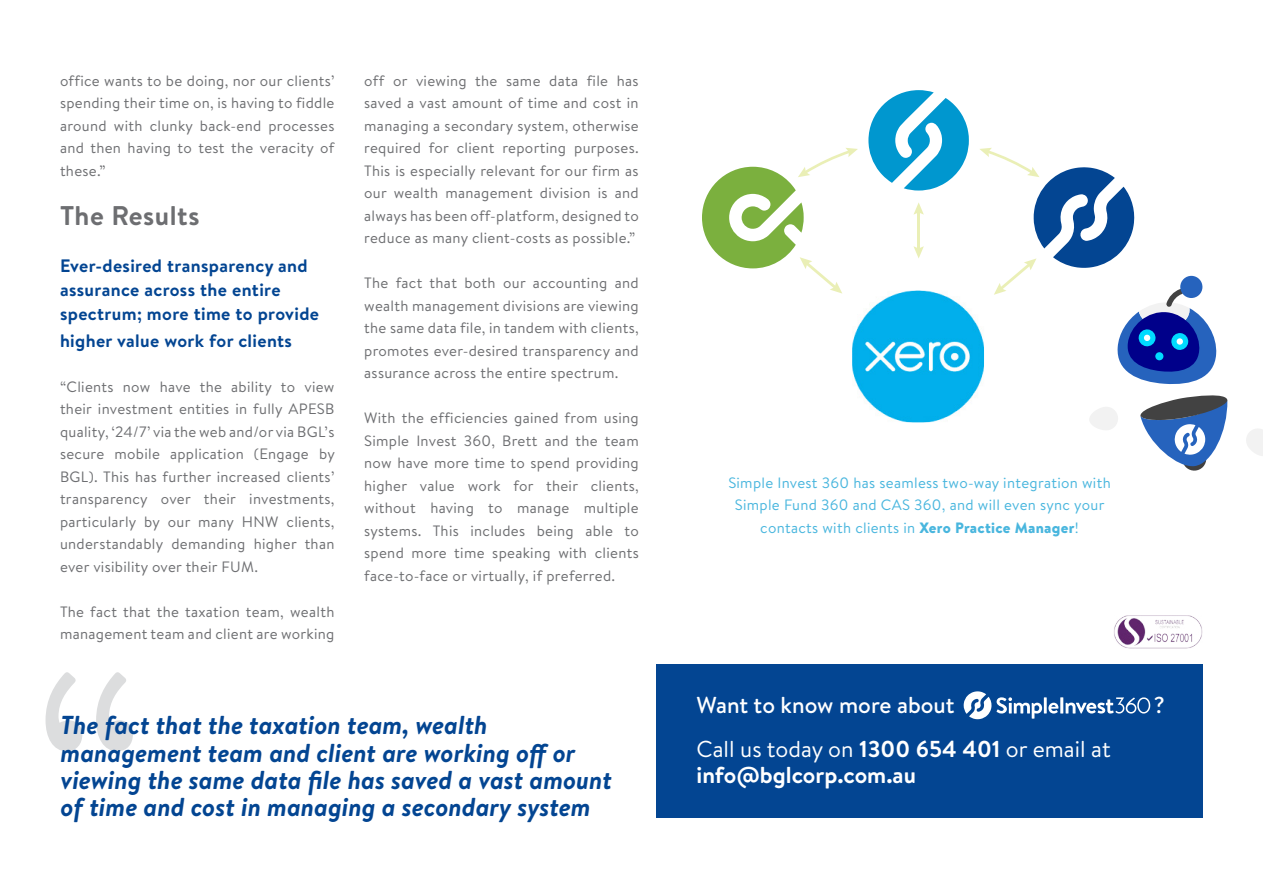
<style>
.page{position:relative;width:1263px;height:893px;background:#fff}
.page>*{position:absolute;margin:0;border:0;box-sizing:border-box;transform-origin:0 0}
.t1{font:280.95px "Brandon Text";color:#dcddde}
.t2{font:700 27px "Brandon Text";letter-spacing:.02em;color:#6d6e71}
.t3{font:italic 700 25.95px/27.2px "Brandon Text";color:#034592}
.t4{font:700 23.1px/25.8px "Brandon Text";color:#fff}
.t5{font:500 23.1px "Brandon Text";color:#fff}
.t6{font:700 18px/24px "Brandon Text";letter-spacing:.02em;color:#034592}
.t7{font:15px/22.5px "Brandon Text";letter-spacing:.02em;color:#6d6e71;text-align:justify}
.t8{font:15px/22.5px "Brandon Text";letter-spacing:.02em;color:#49b6de;text-align:center}
.s1{font-weight:900}
.s2{font-weight:400}
</style>
<div class="page">
<div style="left:656px;top:664px;width:547px;height:154px;background:#034592"></div>
<hr style="left:1060px;top:697px;width:3px;height:16px;background:#fff">
<hr style="left:1044px;top:697px;width:3px;height:16px;background:#fff">
<svg style="left:1048px;top:703px;width:10px;height:10px"></svg>
<svg style="left:1065px;top:697px;width:85px;height:16px"></svg>
<svg style="left:964px;top:691px;width:78px;height:28px"></svg>
<img style="left:1114px;top:615px;width:89px;height:33px">
<svg style="left:1140px;top:395px;width:88px;height:76px"></svg>
<svg style="left:1246px;top:429px;width:17px;height:27px"></svg>
<svg style="left:1089px;top:407px;width:29px;height:23px"></svg>
<img style="left:852px;top:290px;width:127px;height:132px">
<svg style="left:868px;top:90px;width:101px;height:101px"></svg>
<hr style="left:917px;top:211px;width:3px;height:39px;background:#eaefb6">
<svg style="left:913px;top:202px;width:11px;height:13px"></svg>
<svg style="left:913px;top:246px;width:11px;height:12px"></svg>
<svg style="left:702px;top:148px;width:156px;height:146px"></svg>
<svg style="left:979px;top:148px;width:238px;height:237px"></svg>
<p class="t7" style="left:60px;top:69px;width:276px">office wants to be doing, nor our clients’ spending their time on, is having to fiddle around with clunky back-end processes and then having to test the veracity of these.”</p>
<h2 class="t2" style="left:60px;top:197px;width:141px">The Results</h2>
<p class="t6" style="left:60px;top:253px;width:261px">Ever-desired transparency and assurance across the entire spectrum; more time to provide</p>
<p class="t6" style="left:60px;top:328px;width:234px">higher value work for clients</p>
<p class="t7" style="left:60px;top:375px;width:276px">“Clients now have the ability to view their investment entities in fully APESB quality, ‘24/7’ via the web and/or via BGL’s secure mobile application (Engage by BGL). This has further increased clients’ transparency over their investments, particularly by our many HNW clients, understandably demanding higher than ever visibility over their FUM.</p>
<p class="t7" style="left:60px;top:600px;width:276px">The fact that the taxation team, wealth management team and client are working</p>
<p class="t7" style="left:364px;top:69px;width:276px">off or viewing the same data file has saved a vast amount of time and cost in managing a secondary system, otherwise required for client reporting purposes.<br>This is especially relevant for our firm as our wealth management division is and always has been off-platform, designed to reduce as many client-costs as possible.”</p>
<p class="t7" style="left:364px;top:271px;width:276px">The fact that both our accounting and wealth management divisions are viewing the same data file, in tandem with clients, promotes ever-desired transparency and assurance across the entire spectrum.</p>
<p class="t7" style="left:364px;top:406px;width:276px">With the efficiencies gained from using Simple Invest 360, Brett and the team now have more time to spend providing higher value work for their clients, without having to manage multiple systems. This includes being able to spend more time speaking with clients face-to-face or virtually, if preferred.</p>
<h1 class="t1" style="left:31px;top:582px;width:118px">“</h1>
<h3 class="t3" style="left:61px;top:711px;width:553px">The fact that the taxation team, wealth management team and client are working off or viewing the same data file has saved a vast amount of time and cost in managing a secondary system</h3>
<p class="t8" style="left:728px;top:471px;width:384px">Simple Invest 360 has seamless two-way integration with<br>Simple Fund 360 and CAS 360, and will even sync your contacts with clients in <span class="s1">Xero Practice Manager</span>!</p>
<h3 class="t5" style="left:696px;top:689px;width:260px">Want to know more about</h3>
<h3 class="t5" style="left:1154px;top:689px;width:13px">?</h3>
<h3 class="t4" style="left:696px;top:736px;width:416px"><span class="s2">Call us today on</span> 1300 654 401 <span class="s2">or email at </span>info@bglcorp.com.au</h3>
</div>
